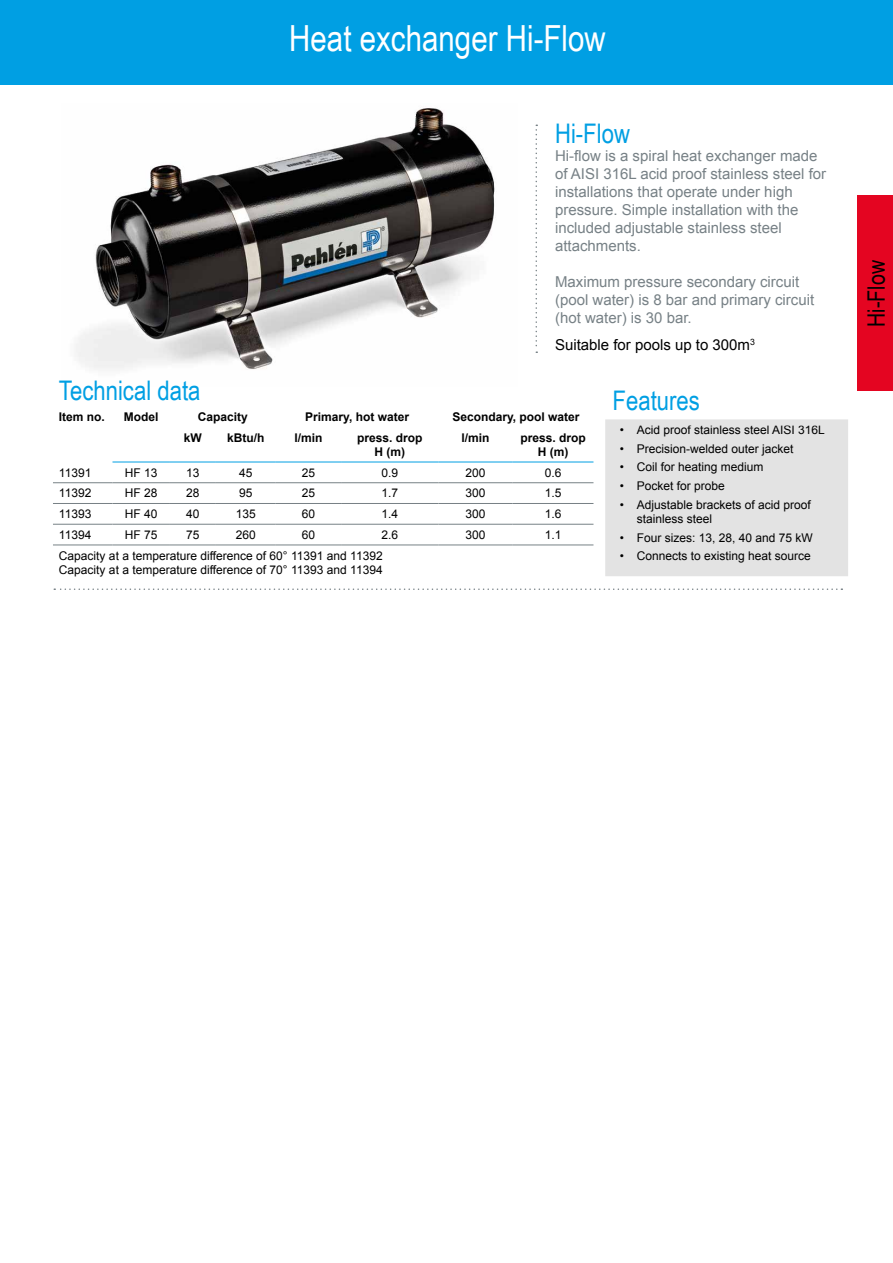
<style>
.page{position:relative;width:893px;height:1263px;background:#fff}
.page>*{position:absolute;margin:0;border:0;box-sizing:border-box;transform-origin:0 0}
.t1{font:36px "Arial Narrow";color:#fff}
.t2{font:27px "Arial Narrow";color:#009fe3}
.t3{font:24px "Arial Narrow";color:#000}
.t4{font:15px/18px "Arial";color:#778186}
.t5{font:15px "Arial";color:#000}
.t6{font:12px/14.4px "Arial";color:#000}
.t7{font:700 12px/14.4px "Arial";color:#000;text-align:center}
</style>
<div class="page">
<div style="left:0;top:0;width:893px;height:85px;background:#009fe3"></div>
<img style="left:76px;top:108px;width:419px;height:262px">
<div style="left:857px;top:196px;width:36px;height:195px;background:#e40521"></div>
<div style="left:605px;top:419px;width:243px;height:157px;background:#e3e3e3"></div>
<hr style="left:53px;top:482px;width:59px;height:1px;background:#778186">
<hr style="left:112px;top:482px;width:58px;height:1px;background:#778186">
<hr style="left:170px;top:482px;width:46px;height:1px;background:#778186">
<hr style="left:216px;top:482px;width:60px;height:1px;background:#778186">
<hr style="left:276px;top:482px;width:65px;height:1px;background:#778186">
<hr style="left:341px;top:482px;width:97px;height:1px;background:#778186">
<hr style="left:438px;top:482px;width:75px;height:1px;background:#778186">
<hr style="left:513px;top:482px;width:80px;height:1px;background:#778186">
<hr style="left:53px;top:503px;width:59px;height:1px;background:#778186">
<hr style="left:112px;top:503px;width:58px;height:1px;background:#778186">
<hr style="left:170px;top:503px;width:46px;height:1px;background:#778186">
<hr style="left:216px;top:503px;width:60px;height:1px;background:#778186">
<hr style="left:276px;top:503px;width:65px;height:1px;background:#778186">
<hr style="left:341px;top:503px;width:97px;height:1px;background:#778186">
<hr style="left:438px;top:503px;width:75px;height:1px;background:#778186">
<hr style="left:513px;top:503px;width:80px;height:1px;background:#778186">
<hr style="left:53px;top:524px;width:59px;height:1px;background:#778186">
<hr style="left:112px;top:524px;width:58px;height:1px;background:#778186">
<hr style="left:170px;top:524px;width:46px;height:1px;background:#778186">
<hr style="left:216px;top:524px;width:60px;height:1px;background:#778186">
<hr style="left:276px;top:524px;width:65px;height:1px;background:#778186">
<hr style="left:341px;top:524px;width:97px;height:1px;background:#778186">
<hr style="left:438px;top:524px;width:75px;height:1px;background:#778186">
<hr style="left:513px;top:524px;width:80px;height:1px;background:#778186">
<hr style="left:53px;top:545px;width:59px;height:1px;background:#778186">
<hr style="left:112px;top:545px;width:58px;height:1px;background:#778186">
<hr style="left:170px;top:545px;width:46px;height:1px;background:#778186">
<hr style="left:216px;top:545px;width:60px;height:1px;background:#778186">
<hr style="left:276px;top:545px;width:65px;height:1px;background:#778186">
<hr style="left:341px;top:545px;width:97px;height:1px;background:#778186">
<hr style="left:438px;top:545px;width:75px;height:1px;background:#778186">
<hr style="left:513px;top:545px;width:80px;height:1px;background:#778186">
<hr style="left:170px;top:462px;width:46px;height:1px;background:#009fe3">
<hr style="left:216px;top:462px;width:60px;height:1px;background:#009fe3">
<hr style="left:276px;top:462px;width:65px;height:1px;background:#009fe3">
<hr style="left:341px;top:462px;width:97px;height:1px;background:#009fe3">
<hr style="left:438px;top:462px;width:75px;height:1px;background:#009fe3">
<hr style="left:513px;top:462px;width:80px;height:1px;background:#009fe3">
<hr style="left:112px;top:462px;width:58px;height:1px;background:#009fe3">
<svg style="left:535px;top:125px;width:2px;height:228px"></svg>
<svg style="left:54px;top:588px;width:788px;height:2px"></svg>
<h1 class="t1" style="left:289px;top:12px;width:318px">Heat exchanger Hi-Flow</h1>
<h2 class="t2" style="left:555px;top:114px;width:77px">Hi-Flow</h2>
<p class="t4" style="left:555px;top:147px;width:273px">Hi-flow is a spiral heat exchanger made of AISI 316L acid proof stainless steel for installations that operate under high pressure. Simple installation with the included adjustable stainless steel attachments.</p>
<p class="t4" style="left:555px;top:273px;width:261px">Maximum pressure secondary circuit (pool water) is 8 bar and primary circuit (hot water) is 30 bar.</p>
<p class="t5" style="left:555px;top:335px;width:201px">Suitable for pools up to 300m<sup>3</sup></p>
<h2 class="t2" style="left:59px;top:371px;width:143px">Technical data</h2>
<p class="t7" style="left:59px;top:410px;width:48px">Item no.</p>
<p class="t7" style="left:124px;top:410px;width:36px">Model</p>
<p class="t7" style="left:198px;top:410px;width:52px">Capacity</p>
<p class="t7" style="left:305px;top:410px;width:105px">Primary, hot water</p>
<p class="t7" style="left:452px;top:410px;width:129px">Secondary, pool water</p>
<p class="t7" style="left:184px;top:430px;width:19px">kW</p>
<p class="t7" style="left:227px;top:430px;width:39px">kBtu/h</p>
<p class="t7" style="left:294px;top:430px;width:30px">l/min</p>
<p class="t7" style="left:357px;top:430px;width:67px">press. drop<br>H (m)</p>
<p class="t7" style="left:462px;top:430px;width:30px">l/min</p>
<p class="t7" style="left:520px;top:430px;width:67px">press. drop<br>H (m)</p>
<p class="t6" style="left:59px;top:465px;width:34px">11391</p>
<p class="t6" style="left:125px;top:465px;width:34px">HF 13</p>
<p class="t6" style="left:186px;top:465px;width:15px">13</p>
<p class="t6" style="left:239px;top:465px;width:15px">45</p>
<p class="t6" style="left:302px;top:465px;width:15px">25</p>
<p class="t6" style="left:381px;top:465px;width:18px">0.9</p>
<p class="t6" style="left:466px;top:465px;width:22px">200</p>
<p class="t6" style="left:545px;top:465px;width:18px">0.6</p>
<p class="t6" style="left:59px;top:486px;width:34px">11392</p>
<p class="t6" style="left:125px;top:486px;width:34px">HF 28</p>
<p class="t6" style="left:186px;top:486px;width:15px">28</p>
<p class="t6" style="left:239px;top:486px;width:15px">95</p>
<p class="t6" style="left:302px;top:486px;width:15px">25</p>
<p class="t6" style="left:381px;top:486px;width:18px">1.7</p>
<p class="t6" style="left:466px;top:486px;width:22px">300</p>
<p class="t6" style="left:545px;top:486px;width:18px">1.5</p>
<p class="t6" style="left:59px;top:507px;width:34px">11393</p>
<p class="t6" style="left:125px;top:507px;width:34px">HF 40</p>
<p class="t6" style="left:186px;top:507px;width:15px">40</p>
<p class="t6" style="left:236px;top:507px;width:22px">135</p>
<p class="t6" style="left:302px;top:507px;width:15px">60</p>
<p class="t6" style="left:381px;top:507px;width:18px">1.4</p>
<p class="t6" style="left:466px;top:507px;width:22px">300</p>
<p class="t6" style="left:545px;top:507px;width:18px">1.6</p>
<p class="t6" style="left:59px;top:528px;width:34px">11394</p>
<p class="t6" style="left:125px;top:528px;width:34px">HF 75</p>
<p class="t6" style="left:186px;top:528px;width:15px">75</p>
<p class="t6" style="left:236px;top:528px;width:22px">260</p>
<p class="t6" style="left:302px;top:528px;width:15px">60</p>
<p class="t6" style="left:381px;top:528px;width:18px">2.6</p>
<p class="t6" style="left:466px;top:528px;width:22px">300</p>
<p class="t6" style="left:545px;top:528px;width:18px">1.1</p>
<p class="t6" style="left:59px;top:548px;width:325px">Capacity at a temperature difference of 60° 11391 and 11392<br>Capacity at a temperature difference of 70° 11393 and 11394</p>
<h2 class="t2" style="left:613px;top:381px;width:89px">Features</h2>
<p class="t6" style="left:620px;top:423px;width:207px">• Acid proof stainless steel AISI 316L</p>
<p class="t6" style="left:620px;top:441px;width:175px">• Precision-welded outer jacket</p>
<p class="t6" style="left:620px;top:460px;width:145px">• Coil for heating medium</p>
<p class="t6" style="left:620px;top:479px;width:107px">• Pocket for probe</p>
<p class="t6" style="left:637px;top:497px;width:176px;text-indent:-17px">• Adjustable brackets of acid proof stainless steel</p>
<p class="t6" style="left:620px;top:530px;width:195px">• Four sizes: 13, 28, 40 and 75 kW</p>
<p class="t6" style="left:620px;top:549px;width:193px">• Connects to existing heat source</p>
<h3 class="t3" style="left:859px;top:327px;width:68px;rotate:-90deg">Hi-Flow</h3>
</div>
